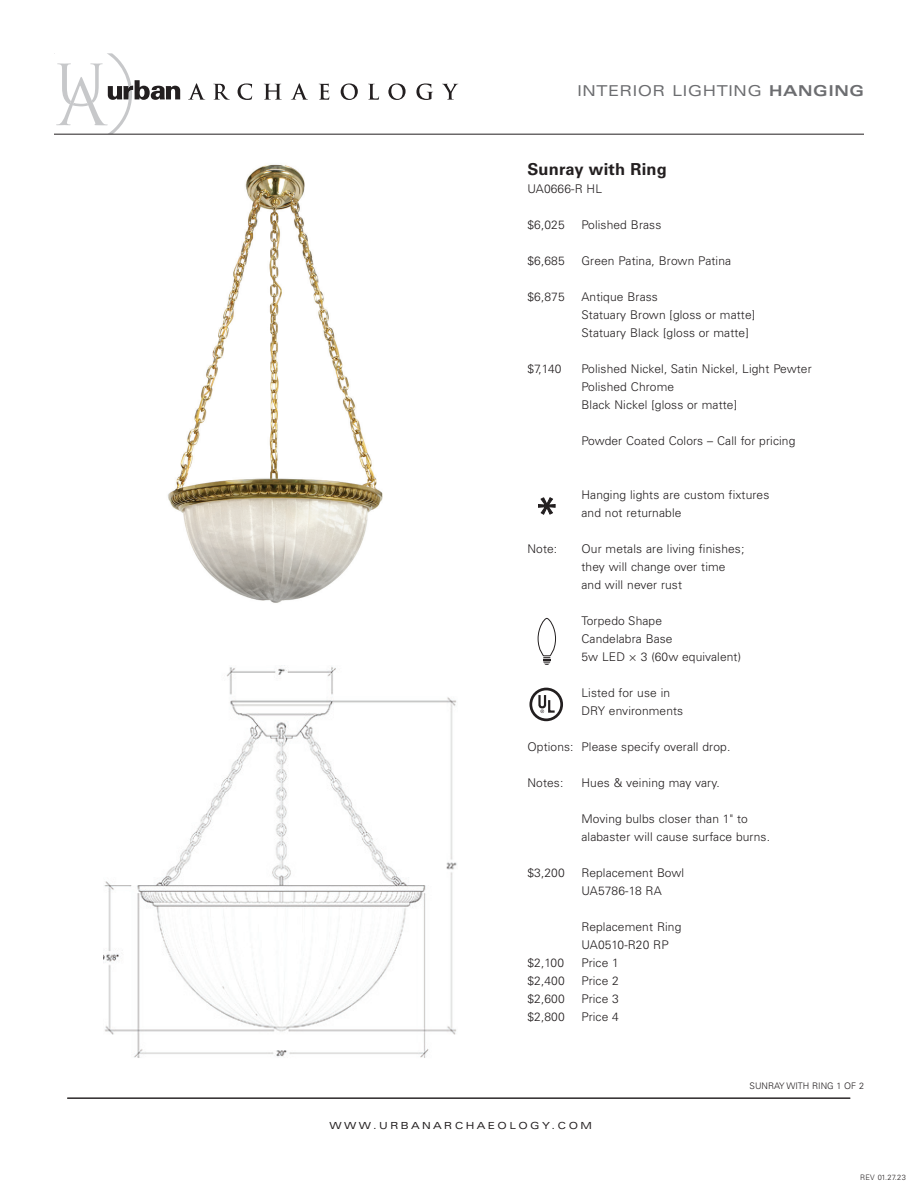
<style>
.page{position:relative;width:918px;height:1188px;background:#fff}
.page>*{position:absolute;margin:0;border:0;box-sizing:border-box;transform-origin:0 0}
.t1{font:700 16.5px "Univers LT Pro 65";letter-spacing:.01em;color:#231f20}
.t2{font:expanded 15px "Univers LT Pro";letter-spacing:.04em;color:#6c6d70}
.t3{font:300 12px/18px "Univers LT Pro 45";letter-spacing:.01em;color:#231f20}
.t4{font:expanded 9.75px "Univers LT Pro";letter-spacing:.25em;color:#231f20}
.t5{font:300 9px "Univers LT Pro 45";color:#231f20}
.t6{font:300 7.5px "Univers LT Pro 45";letter-spacing:.04em;color:#231f20}
.s1{font-weight:700}
</style>
<div class="page">
<svg style="left:188px;top:83px;width:17px;height:17px"></svg>
<svg style="left:213px;top:84px;width:17px;height:16px"></svg>
<svg style="left:238px;top:83px;width:14px;height:17px"></svg>
<svg style="left:264px;top:84px;width:18px;height:16px"></svg>
<svg style="left:291px;top:83px;width:17px;height:17px"></svg>
<svg style="left:319px;top:84px;width:10px;height:16px"></svg>
<svg style="left:341px;top:83px;width:17px;height:17px"></svg>
<svg style="left:368px;top:84px;width:11px;height:16px"></svg>
<svg style="left:388px;top:83px;width:18px;height:17px"></svg>
<svg style="left:416px;top:83px;width:17px;height:17px"></svg>
<svg style="left:442px;top:84px;width:16px;height:16px"></svg>
<svg style="left:54px;top:53px;width:126px;height:81px"></svg>
<hr style="left:54px;top:134px;width:810px;height:1px;background:#231f20">
<hr style="left:67px;top:1098px;width:783px;height:1px;background:#231f20">
<svg style="left:538px;top:497px;width:17px;height:18px"></svg>
<img style="left:168px;top:164px;width:215px;height:439px">
<svg style="left:529px;top:688px;width:34px;height:33px"></svg>
<svg style="left:538px;top:618px;width:18px;height:47px"></svg>
<img style="left:104px;top:666px;width:353px;height:392px">
<p class="t2" style="left:578px;top:82px;width:288px">INTERIOR LIGHTING <span class="s1">HANGING</span></p>
<h1 class="t1" style="left:527px;top:158px;width:141px">Sunray with Ring</h1>
<p class="t3" style="left:527px;top:180px;width:76px">UA0666-R HL</p>
<p class="t3" style="left:527px;top:216px;width:39px">$6,025</p>
<p class="t3" style="left:581px;top:216px;width:81px">Polished Brass</p>
<p class="t3" style="left:527px;top:252px;width:39px">$6,685</p>
<p class="t3" style="left:581px;top:252px;width:151px">Green Patina, Brown Patina</p>
<p class="t3" style="left:527px;top:288px;width:39px">$6,875</p>
<p class="t3" style="left:581px;top:288px;width:175px">Antique Brass<br>Statuary Brown [gloss or matte]<br>Statuary Black [gloss or matte]</p>
<p class="t3" style="left:527px;top:360px;width:36px">$7,140</p>
<p class="t3" style="left:581px;top:360px;width:232px">Polished Nickel, Satin Nickel, Light Pewter<br>Polished Chrome<br>Black Nickel [gloss or matte]</p>
<p class="t3" style="left:581px;top:432px;width:215px">Powder Coated Colors – Call for pricing</p>
<p class="t3" style="left:581px;top:486px;width:189px">Hanging lights are custom fixtures and not returnable</p>
<p class="t3" style="left:527px;top:540px;width:31px">Note:</p>
<p class="t3" style="left:581px;top:540px;width:164px">Our metals are living finishes; they will change over time and will never rust</p>
<p class="t3" style="left:581px;top:612px;width:161px">Torpedo Shape<br>Candelabra Base<br>5w LED × 3 (60w equivalent)</p>
<p class="t3" style="left:581px;top:684px;width:103px">Listed for use in<br>DRY environments</p>
<p class="t3" style="left:527px;top:738px;width:204px">Options: Please specify overall drop.</p>
<p class="t3" style="left:527px;top:774px;width:37px">Notes:</p>
<p class="t3" style="left:581px;top:774px;width:140px">Hues &amp; veining may vary.</p>
<p class="t3" style="left:581px;top:810px;width:190px">Moving bulbs closer than 1" to alabaster will cause surface burns.</p>
<p class="t3" style="left:527px;top:864px;width:39px">$3,200</p>
<p class="t3" style="left:581px;top:864px;width:104px">Replacement Bowl<br>UA5786-18 RA</p>
<p class="t3" style="left:581px;top:918px;width:101px">Replacement Ring<br>UA0510-R20 RP</p>
<p class="t3" style="left:527px;top:954px;width:38px">$2,100</p>
<p class="t3" style="left:581px;top:954px;width:39px">Price 1</p>
<p class="t3" style="left:527px;top:972px;width:39px">$2,400</p>
<p class="t3" style="left:581px;top:972px;width:39px">Price 2</p>
<p class="t3" style="left:527px;top:990px;width:39px">$2,600</p>
<p class="t3" style="left:581px;top:990px;width:39px">Price 3</p>
<p class="t3" style="left:527px;top:1008px;width:39px">$2,800</p>
<p class="t3" style="left:581px;top:1008px;width:39px">Price 4</p>
<p class="t4" style="left:329px;top:1120px;width:264px">WWW.URBANARCHAEOLOGY.COM</p>
<p class="t5" style="left:750px;top:1080px;width:116px">SUNRAY WITH RING 1 OF 2</p>
<p class="t6" style="left:860px;top:1172px;width:47px">REV 01.27.23</p>
</div>
